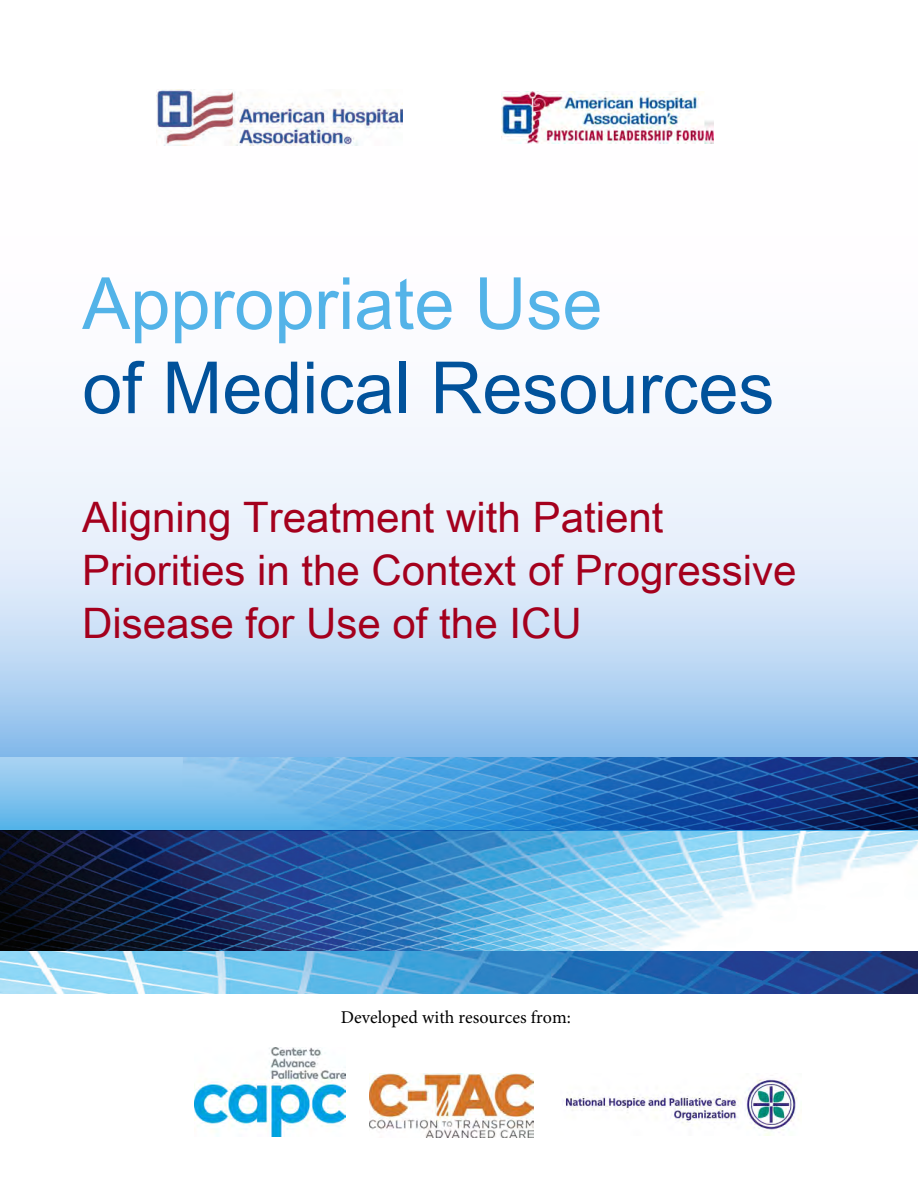
<style>
.page{position:relative;width:918px;height:1188px;background:#fff}
.page>*{position:absolute;margin:0;border:0;box-sizing:border-box;transform-origin:0 0}
.t1{font:72px "Arial Unicode MS";color:#01529b}
.t2{font:72px "Arial Unicode MS";color:#53b3e8}
.t3{font:42px/52.7px "Arial Unicode MS";color:#a4001d}
.t4{font:18px "Minion Pro";color:#000}
</style>
<div class="page">
<div style="left:0;top:91px;width:918px;height:972px;background:linear-gradient(to right,#fafbfe,#fafbfe)"></div>
<img style="left:0;top:951px;width:918px;height:44px">
<img style="left:0;top:831px;width:918px;height:120px">
<div style="left:0;top:995px;width:918px;height:193px;background:#fff"></div>
<svg style="left:0;top:501px;width:918px;height:330px;background:#a9caeb"></svg>
<img style="left:502px;top:92px;width:211px;height:52px">
<img style="left:157px;top:90px;width:245px;height:56px">
<img style="left:195px;top:1048px;width:150px;height:88px">
<img style="left:369px;top:1074px;width:165px;height:64px">
<img style="left:563px;top:1077px;width:234px;height:59px">
<h1 class="t2" style="left:82px;top:251px;width:522px">Appropriate Use</h1>
<h1 class="t1" style="left:82px;top:336px;width:694px">of Medical Resources</h1>
<p class="t3" style="left:82px;top:490px;width:716px">Aligning Treatment with Patient<br>Priorities in the Context of Progressive<br>Disease for Use of the ICU</p>
<p class="t4" style="left:341px;top:1006px;width:231px">Developed with resources from:</p>
</div>
